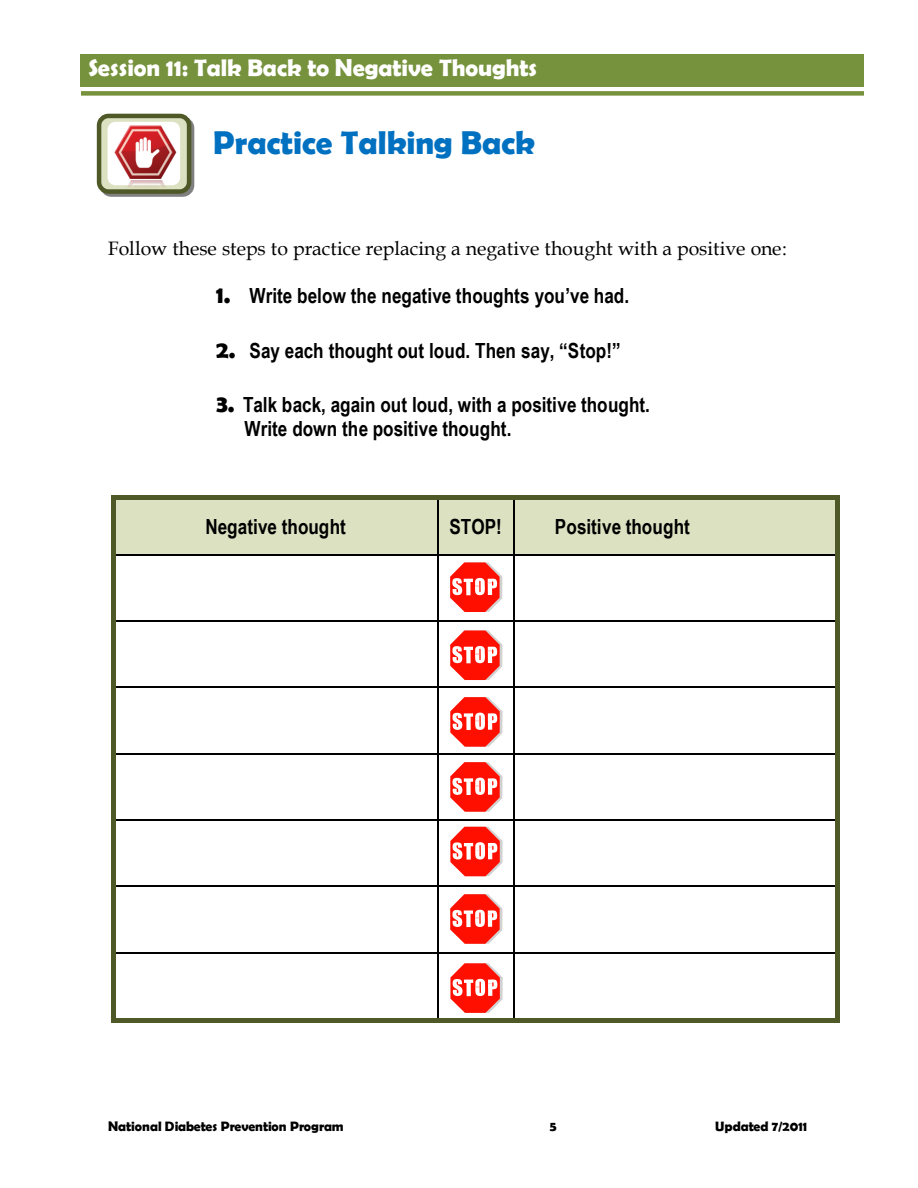
<style>
.page{position:relative;width:918px;height:1188px;background:#fff}
.page>*{position:absolute;margin:0;border:0;box-sizing:border-box;transform-origin:0 0}
.t1{font:700 33.15px "Berlin Sans FB Demi";color:#0070c0}
.t2{font:700 24.15px "Berlin Sans FB Demi";letter-spacing:-.005em;color:#fff}
.t3{font:700 20.85px/24.2px "Arial Narrow";color:#000}
.t4{font:19.5px "Book Antiqua";color:#000}
.t5{font:700 13.65px "Berlin Sans FB Demi";letter-spacing:-.005em;color:#000}
.s1{font-family:"Berlin Sans FB Demi";font-size:24.15px}
</style>
<div class="page">
<div style="left:80px;top:81px;width:784px;height:5px;background:#76923c"></div>
<div style="left:81px;top:91px;width:783px;height:5px;background:#76923c"></div>
<div style="left:116px;top:500px;width:321px;height:15px;background:#dce1c1"></div>
<div style="left:116px;top:515px;width:6px;height:24px;background:#dce1c1"></div>
<div style="left:430px;top:515px;width:7px;height:24px;background:#dce1c1"></div>
<div style="left:116px;top:539px;width:321px;height:15px;background:#dce1c1"></div>
<div style="left:122px;top:515px;width:308px;height:24px;background:#dce1c1"></div>
<div style="left:439px;top:500px;width:74px;height:15px;background:#dce1c1"></div>
<div style="left:439px;top:515px;width:7px;height:24px;background:#dce1c1"></div>
<div style="left:506px;top:515px;width:7px;height:24px;background:#dce1c1"></div>
<div style="left:439px;top:539px;width:74px;height:15px;background:#dce1c1"></div>
<div style="left:446px;top:515px;width:60px;height:24px;background:#dce1c1"></div>
<div style="left:515px;top:500px;width:321px;height:15px;background:#dce1c1"></div>
<div style="left:515px;top:515px;width:7px;height:24px;background:#dce1c1"></div>
<div style="left:830px;top:515px;width:6px;height:24px;background:#dce1c1"></div>
<div style="left:515px;top:539px;width:321px;height:15px;background:#dce1c1"></div>
<div style="left:522px;top:515px;width:308px;height:24px;background:#dce1c1"></div>
<svg style="left:112px;top:496px;width:4px;height:4px"></svg>
<hr style="left:116px;top:496px;width:321px;height:4px;background:#4f5928">
<svg style="left:437px;top:496px;width:5px;height:4px"></svg>
<hr style="left:442px;top:496px;width:71px;height:4px;background:#4f5928">
<svg style="left:513px;top:496px;width:4px;height:5px"></svg>
<hr style="left:517px;top:496px;width:319px;height:4px;background:#4f5928">
<svg style="left:836px;top:496px;width:4px;height:4px"></svg>
<hr style="left:112px;top:500px;width:4px;height:54px;background:#4f5928">
<hr style="left:437px;top:500px;width:2px;height:54px;background:#000">
<hr style="left:513px;top:500px;width:1px;height:54px;background:#000">
<hr style="left:836px;top:500px;width:4px;height:54px;background:#4f5928">
<hr style="left:116px;top:554px;width:321px;height:2px;background:#000">
<hr style="left:439px;top:554px;width:74px;height:2px;background:#000">
<hr style="left:514px;top:554px;width:322px;height:2px;background:#000">
<hr style="left:112px;top:556px;width:4px;height:64px;background:#4f5928">
<hr style="left:437px;top:556px;width:2px;height:64px;background:#000">
<hr style="left:513px;top:556px;width:1px;height:64px;background:#000">
<hr style="left:836px;top:556px;width:4px;height:64px;background:#4f5928">
<hr style="left:116px;top:620px;width:321px;height:2px;background:#000">
<hr style="left:439px;top:620px;width:74px;height:2px;background:#000">
<hr style="left:514px;top:620px;width:322px;height:2px;background:#000">
<hr style="left:112px;top:622px;width:4px;height:65px;background:#4f5928">
<hr style="left:437px;top:622px;width:2px;height:65px;background:#000">
<hr style="left:513px;top:622px;width:1px;height:65px;background:#000">
<hr style="left:836px;top:622px;width:4px;height:65px;background:#4f5928">
<hr style="left:116px;top:687px;width:321px;height:1px;background:#000">
<hr style="left:439px;top:687px;width:74px;height:1px;background:#000">
<hr style="left:514px;top:687px;width:322px;height:1px;background:#000">
<hr style="left:112px;top:688px;width:4px;height:65px;background:#4f5928">
<hr style="left:437px;top:688px;width:2px;height:65px;background:#000">
<hr style="left:513px;top:688px;width:1px;height:65px;background:#000">
<hr style="left:836px;top:688px;width:4px;height:65px;background:#4f5928">
<hr style="left:116px;top:753px;width:321px;height:1px;background:#000">
<hr style="left:439px;top:753px;width:74px;height:1px;background:#000">
<hr style="left:514px;top:753px;width:322px;height:1px;background:#000">
<hr style="left:112px;top:754px;width:4px;height:65px;background:#4f5928">
<hr style="left:437px;top:754px;width:2px;height:65px;background:#000">
<hr style="left:513px;top:754px;width:1px;height:65px;background:#000">
<hr style="left:836px;top:754px;width:4px;height:65px;background:#4f5928">
<hr style="left:116px;top:819px;width:321px;height:2px;background:#000">
<hr style="left:439px;top:819px;width:74px;height:2px;background:#000">
<hr style="left:514px;top:819px;width:322px;height:2px;background:#000">
<hr style="left:112px;top:821px;width:4px;height:65px;background:#4f5928">
<hr style="left:437px;top:821px;width:2px;height:65px;background:#000">
<hr style="left:513px;top:821px;width:1px;height:65px;background:#000">
<hr style="left:836px;top:821px;width:4px;height:65px;background:#4f5928">
<hr style="left:116px;top:886px;width:321px;height:1px;background:#000">
<hr style="left:439px;top:886px;width:74px;height:1px;background:#000">
<hr style="left:514px;top:886px;width:322px;height:1px;background:#000">
<hr style="left:112px;top:887px;width:4px;height:65px;background:#4f5928">
<hr style="left:437px;top:887px;width:2px;height:65px;background:#000">
<hr style="left:513px;top:887px;width:1px;height:65px;background:#000">
<hr style="left:836px;top:887px;width:4px;height:65px;background:#4f5928">
<hr style="left:116px;top:952px;width:321px;height:2px;background:#000">
<hr style="left:439px;top:952px;width:74px;height:2px;background:#000">
<hr style="left:514px;top:952px;width:322px;height:2px;background:#000">
<hr style="left:112px;top:954px;width:4px;height:64px;background:#4f5928">
<svg style="left:112px;top:1018px;width:4px;height:5px"></svg>
<div style="left:116px;top:1018px;width:321px;height:5px;background:#4f5928"></div>
<hr style="left:437px;top:954px;width:2px;height:64px;background:#000">
<svg style="left:437px;top:1018px;width:5px;height:5px"></svg>
<div style="left:442px;top:1018px;width:71px;height:5px;background:#4f5928"></div>
<hr style="left:513px;top:954px;width:1px;height:64px;background:#000">
<svg style="left:513px;top:1018px;width:4px;height:5px"></svg>
<div style="left:517px;top:1018px;width:319px;height:5px;background:#4f5928"></div>
<hr style="left:836px;top:954px;width:4px;height:64px;background:#4f5928">
<svg style="left:836px;top:1018px;width:4px;height:5px"></svg>
<svg style="left:450px;top:562px;width:52px;height:50px"></svg>
<svg style="left:450px;top:630px;width:52px;height:50px"></svg>
<svg style="left:450px;top:697px;width:53px;height:50px"></svg>
<svg style="left:450px;top:762px;width:53px;height:50px"></svg>
<svg style="left:450px;top:827px;width:53px;height:49px"></svg>
<svg style="left:450px;top:894px;width:52px;height:50px"></svg>
<svg style="left:450px;top:963px;width:53px;height:50px"></svg>
<div style="left:80px;top:54px;width:9px;height:27px;background:#76923c"></div>
<div style="left:856px;top:54px;width:8px;height:27px;background:#76923c"></div>
<div style="left:89px;top:54px;width:767px;height:27px;background:#76923c"></div>
<img style="left:96px;top:113px;width:99px;height:84px">
<p class="t2" style="left:89px;top:54px;width:450px">Session 11: Talk Back to Negative Thoughts</p>
<h2 class="t1" style="left:213px;top:124px;width:324px">Practice Talking Back</h2>
<p class="t4" style="left:108px;top:237px;width:681px">Follow these steps to practice replacing a negative thought with a positive one:</p>
<p class="t3" style="left:216px;top:283px;width:415px"><span class="s1">1.</span> Write below the negative thoughts you’ve had.</p>
<p class="t3" style="left:216px;top:338px;width:406px"><span class="s1">2.</span> Say each thought out loud. Then say, “Stop!”</p>
<p class="t3" style="left:245px;top:392px;width:407px;text-indent:-28px"><span class="s1">3.</span> Talk back, again out loud, with a positive thought.<br>Write down the positive thought.</p>
<p class="t3" style="left:206px;top:515px;width:142px">Negative thought</p>
<p class="t3" style="left:449px;top:515px;width:54px">STOP!</p>
<p class="t3" style="left:555px;top:515px;width:136px">Positive thought</p>
<p class="t5" style="left:108px;top:1119px;width:237px">National Diabetes Prevention Program</p>
<p class="t5" style="left:550px;top:1119px;width:8px">5</p>
<p class="t5" style="left:715px;top:1119px;width:93px">Updated 7/2011</p>
</div>
